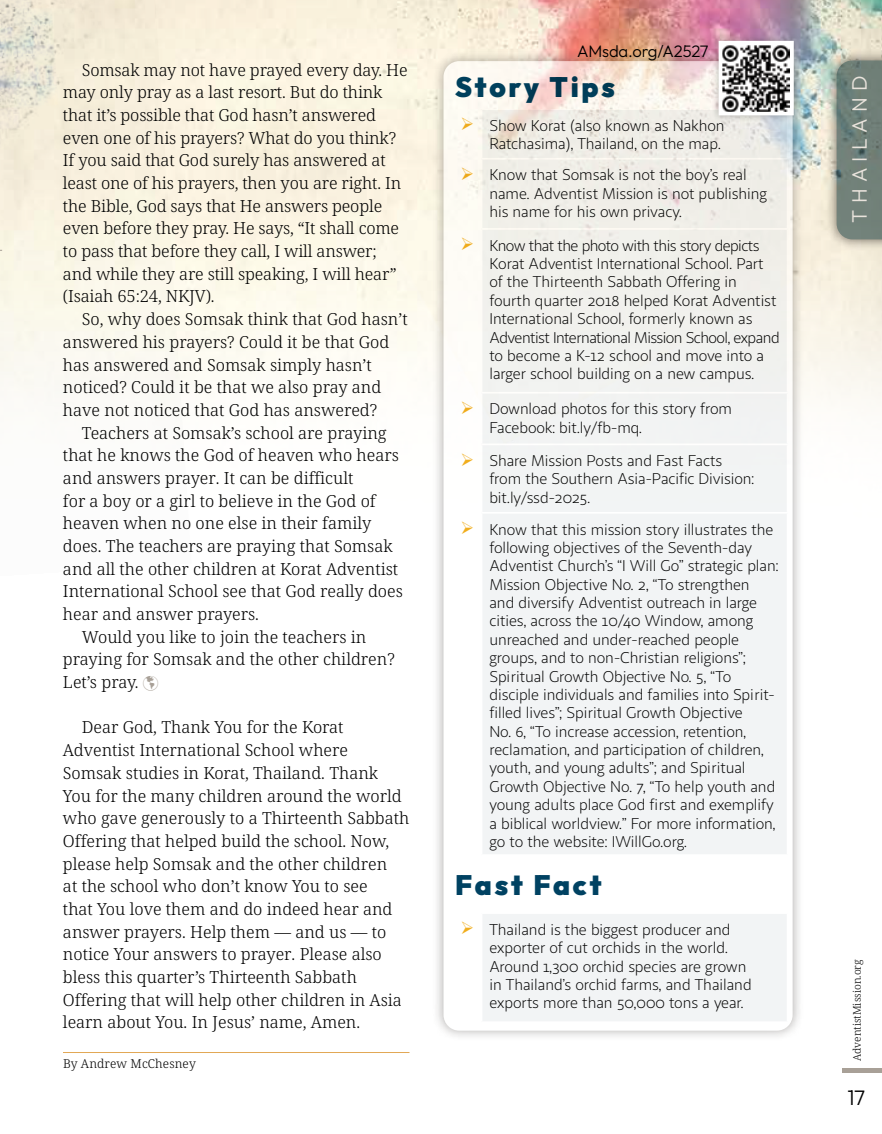
<style>
.page{position:relative;width:882px;height:1134px;background:#fff}
.page>*{position:absolute;margin:0;border:0;box-sizing:border-box;transform-origin:0 0}
.t1{font:900 28px "Outfit";letter-spacing:.1em;color:#004262}
.t2{font:300 21px "Outfit";letter-spacing:.3em;color:#e9e3dc}
.t3{font:300 21px "Outfit";color:#000}
.t4{font:300 16.62px/22.8px "Noto Serif";color:#000}
.t5{font:300 16.62px "Outfit";letter-spacing:-.01em;color:#000}
.t6{font:15.75px/18.4px "Sana Sans";letter-spacing:-.01em;color:#000}
.t7{font:300 12.25px "Noto Serif";letter-spacing:.01em;color:#000}
.t8{font:300 10.5px "Noto Serif";color:#000}
.s1{color:#a8a097}
.s2{color:#f1ae1d}
</style>
<div class="page">
<div style="left:842px;top:1068px;width:40px;height:5px;background:#a8a097"></div>
<img style="left:192px;top:0;width:690px;height:405px">
<img style="left:0;top:0;width:192px;height:406px">
<hr style="left:63px;top:1052px;width:347px;height:1px;background:#e2a856">
<div style="left:432px;top:50px;width:372px;height:992px;background:#504b48;opacity:.75"></div>
<svg style="left:446px;top:64px;width:266px;height:957px"></svg>
<svg style="left:482px;top:110px;width:305px;height:911px;fill:#f2f4f5"></svg>
<hr style="left:787px;top:856px;width:2px;height:56px;background:#fff">
<hr style="left:444px;top:62px;width:38px;height:2px;background:#fff">
<hr style="left:444px;top:64px;width:2px;height:44px;background:#fff">
<hr style="left:482px;top:62px;width:307px;height:2px;background:#fff">
<hr style="left:444px;top:108px;width:38px;height:2px;background:#fff">
<hr style="left:444px;top:110px;width:2px;height:48px;background:#fff">
<hr style="left:482px;top:108px;width:307px;height:2px;background:#fff">
<hr style="left:481px;top:110px;width:1px;height:48px;background:#fff">
<hr style="left:787px;top:110px;width:2px;height:48px;background:#fff">
<hr style="left:444px;top:158px;width:38px;height:2px;background:#fff">
<hr style="left:444px;top:160px;width:2px;height:68px;background:#fff">
<hr style="left:482px;top:158px;width:307px;height:2px;background:#fff">
<hr style="left:481px;top:160px;width:1px;height:68px;background:#fff">
<hr style="left:787px;top:160px;width:2px;height:68px;background:#fff">
<hr style="left:444px;top:228px;width:38px;height:2px;background:#fff">
<hr style="left:444px;top:230px;width:2px;height:162px;background:#fff">
<hr style="left:482px;top:228px;width:307px;height:2px;background:#fff">
<hr style="left:481px;top:230px;width:1px;height:162px;background:#fff">
<hr style="left:787px;top:230px;width:2px;height:162px;background:#fff">
<hr style="left:444px;top:392px;width:38px;height:2px;background:#fff">
<hr style="left:444px;top:394px;width:2px;height:50px;background:#fff">
<hr style="left:482px;top:392px;width:307px;height:2px;background:#fff">
<hr style="left:481px;top:394px;width:1px;height:50px;background:#fff">
<hr style="left:787px;top:394px;width:2px;height:50px;background:#fff">
<hr style="left:444px;top:444px;width:38px;height:1px;background:#fff">
<hr style="left:444px;top:445px;width:2px;height:67px;background:#fff">
<hr style="left:482px;top:444px;width:307px;height:1px;background:#fff">
<hr style="left:481px;top:445px;width:1px;height:67px;background:#fff">
<hr style="left:787px;top:445px;width:2px;height:67px;background:#fff">
<hr style="left:444px;top:512px;width:38px;height:2px;background:#fff">
<hr style="left:444px;top:514px;width:2px;height:340px;background:#fff">
<hr style="left:482px;top:512px;width:307px;height:2px;background:#fff">
<hr style="left:481px;top:514px;width:1px;height:340px;background:#fff">
<hr style="left:787px;top:514px;width:2px;height:340px;background:#fff">
<hr style="left:444px;top:854px;width:38px;height:2px;background:#fff">
<hr style="left:444px;top:856px;width:2px;height:56px;background:#fff">
<hr style="left:482px;top:854px;width:307px;height:2px;background:#fff">
<hr style="left:444px;top:912px;width:38px;height:2px;background:#fff">
<hr style="left:444px;top:914px;width:2px;height:107px;background:#fff">
<hr style="left:482px;top:912px;width:307px;height:2px;background:#fff">
<hr style="left:481px;top:914px;width:1px;height:107px;background:#fff">
<hr style="left:787px;top:914px;width:2px;height:107px;background:#fff">
<hr style="left:444px;top:1021px;width:38px;height:2px;background:#fff">
<hr style="left:482px;top:1021px;width:307px;height:2px;background:#fff">
<div style="left:825px;top:49px;width:57px;height:202px;background:#504b48;opacity:.75"></div>
<svg style="left:837px;top:60px;width:45px;height:179px;background:#708078"></svg>
<div style="left:712px;top:34px;width:89px;height:88px;background:#504b48;opacity:.4"></div>
<img style="left:724px;top:46px;width:65px;height:64px">
<div style="left:719px;top:41px;width:75px;height:74px;border:4px solid #fff"></div>
<p class="t4" style="left:63px;top:58px;width:346px;text-indent:19px">Somsak may not have prayed every day. He may only pray as a last resort. But do think that it’s possible that God hasn’t answered even one of his prayers? What do you think?<br>If you said that God surely has answered at least one of his prayers, then you are right. In the Bible, God says that He answers people even before they pray. He says, “It shall come to pass that before they call, I will answer; and while they are still speaking, I will hear” (Isaiah 65:24, NKJV).</p>
<p class="t4" style="left:63px;top:307px;width:346px;text-indent:19px">So, why does Somsak think that God hasn’t answered his prayers? Could it be that God has answered and Somsak simply hasn’t noticed? Could it be that we also pray and have not noticed that God has answered?</p>
<p class="t4" style="left:82px;top:421px;width:306px">Teachers at Somsak’s school are praying</p>
<p class="t4" style="left:63px;top:443px;width:337px">that he knows the God of heaven who hears</p>
<p class="t4" style="left:63px;top:466px;width:292px">and answers prayer. It can be difficult</p>
<p class="t4" style="left:63px;top:489px;width:314px">for a boy or a girl to believe in the God of</p>
<p class="t4" style="left:63px;top:511px;width:310px">heaven when no one else in their family</p>
<p class="t4" style="left:63px;top:534px;width:331px">does. The teachers are praying that Somsak</p>
<p class="t4" style="left:63px;top:557px;width:337px">and all the other children at Korat Adventist</p>
<p class="t4" style="left:63px;top:579px;width:341px">International School see that God really does</p>
<p class="t4" style="left:63px;top:602px;width:198px">hear and answer prayers.</p>
<p class="t4" style="left:82px;top:625px;width:286px">Would you like to join the teachers in</p>
<p class="t4" style="left:63px;top:647px;width:333px">praying for Somsak and the other children?</p>
<p class="t4" style="left:63px;top:670px;width:97px">Let’s pray. <span class="s1">☑</span></p>
<p class="t4" style="left:63px;top:716px;width:348px;text-indent:19px">Dear God, Thank You for the Korat Adventist International School where Somsak studies in Korat, Thailand. Thank You for the many children around the world who gave generously to a Thirteenth Sabbath Offering that helped build the school. Now, please help Somsak and the other children<br>at the school who don’t know You to see<br>that You love them and do indeed hear and answer prayers. Help them — and us — to notice Your answers to prayer. Please also bless this quarter’s Thirteenth Sabbath Offering that will help other children in Asia learn about You. In Jesus’ name, Amen.</p>
<p class="t7" style="left:63px;top:1055px;width:134px">By Andrew McChesney</p>
<p class="t5" style="left:577px;top:40px;width:133px">AMsda.org/A2527</p>
<h1 class="t1" style="left:455px;top:69px;width:161px">Story Tips</h1>
<p class="t6" style="left:461px;top:116px;width:266px;text-align:right"><span class="s2">➢</span> Show Korat (also known as Nakhon<br>Ratchasima), Thailand, on the map.</p>
<p class="t6" style="left:489px;top:166px;width:279px;text-indent:-29px"><span class="s2">➢</span> Know that Somsak is not the boy’s real name. Adventist Mission is not publishing his name for his own privacy.</p>
<p class="t6" style="left:489px;top:236px;width:292px;text-indent:-29px"><span class="s2">➢</span> Know that the photo with this story depicts Korat Adventist International School. Part of the Thirteenth Sabbath Offering in fourth quarter 2018 helped Korat Adventist International School, formerly known as Adventist International Mission School, expand to become a K-12 school and move into a larger school building on a new campus.</p>
<p class="t6" style="left:489px;top:400px;width:244px;text-indent:-29px"><span class="s2">➢</span> Download photos for this story from<br>Facebook: bit.ly/fb-mq.</p>
<p class="t6" style="left:489px;top:452px;width:266px;text-indent:-29px"><span class="s2">➢</span> Share Mission Posts and Fast Facts from the Southern Asia-Pacific Division: bit.ly/ssd-2025.</p>
<p class="t6" style="left:489px;top:520px;width:291px;text-indent:-29px"><span class="s2">➢</span> Know that this mission story illustrates the following objectives of the Seventh-day Adventist Church’s “I Will Go” strategic plan:<br>Mission Objective No. 2, “To strengthen<br>and diversify Adventist outreach in large cities, across the 10/40 Window, among unreached and under-reached people groups, and to non-Christian religions”; Spiritual Growth Objective No. 5, “To disciple individuals and families into Spirit&shy;filled lives”; Spiritual Growth Objective<br>No. 6, “To increase accession, retention, reclamation, and participation of children, youth, and young adults”; and Spiritual Growth Objective No. 7, “To help youth and young adults place God first and exemplify a biblical worldview.” For more information, go to the website: IWillGo.org.</p>
<h1 class="t1" style="left:455px;top:867px;width:148px">Fast Fact</h1>
<p class="t6" style="left:489px;top:920px;width:264px;text-indent:-29px"><span class="s2">➢</span> Thailand is the biggest producer and exporter of cut orchids in the world.<br>Around 1,300 orchid species are grown in Thailand’s orchid farms, and Thailand exports more than 50,000 tons a year.</p>
<p class="t2" style="left:846px;top:223px;width:149px;rotate:-90deg">THAILAND</p>
<p class="t8" style="left:850px;top:1061px;width:103px;rotate:-90deg">AdventistMission.org</p>
<p class="t3" style="left:847px;top:1084px;width:19px">17</p>
</div>
